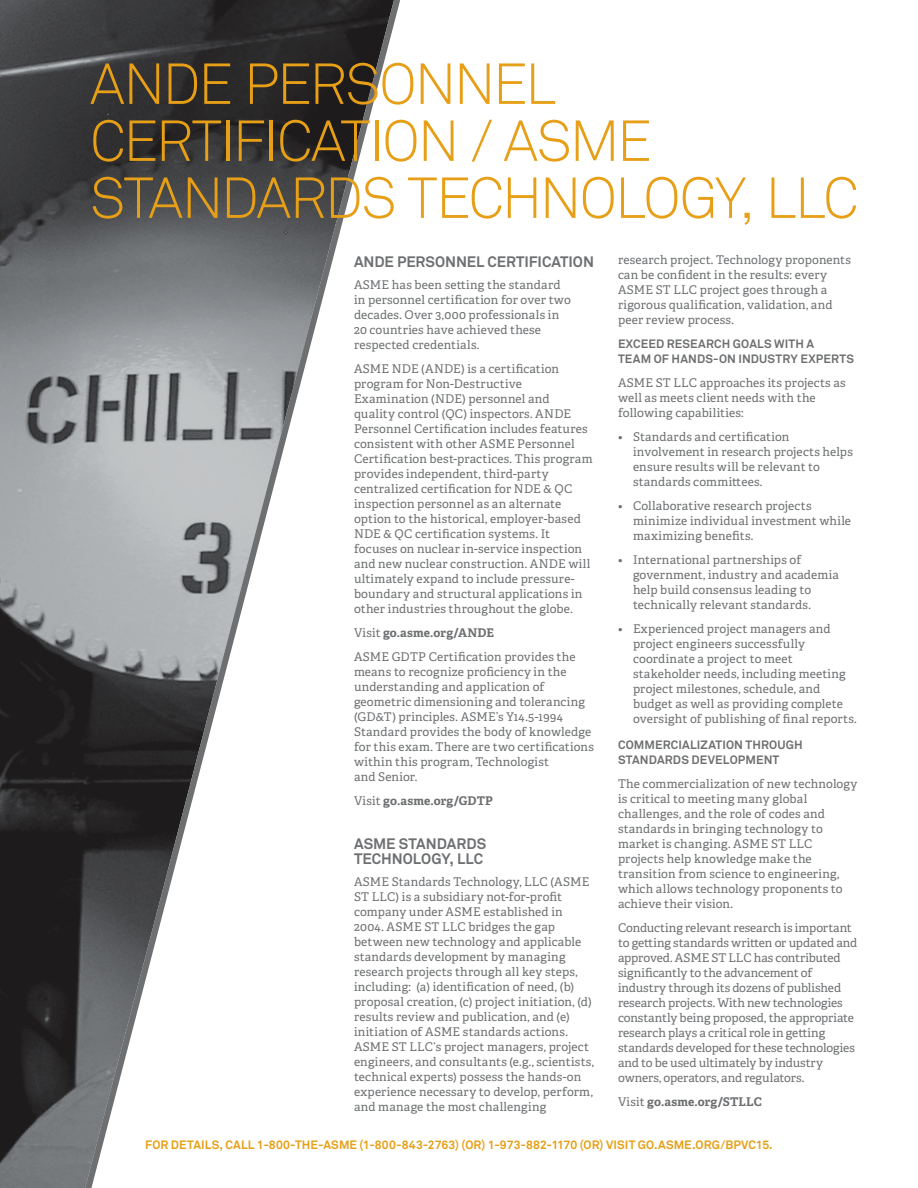
<style>
.page{position:relative;width:918px;height:1188px;background:#fff}
.page>*{position:absolute;margin:0;border:0;box-sizing:border-box;transform-origin:0 0}
.t1{font:300 57px/57px "Akkurat";letter-spacing:-.04em;color:#e69f16}
.t2{font:700 15px/15px "Akkurat";color:#6d6f71}
.t3{font:12px/15px "Adelle";letter-spacing:.01em;color:#6d6f71}
.t4{font:700 12px/15px "Akkurat";letter-spacing:.015em;color:#6d6f71}
.t5{font:700 12px "Akkurat";letter-spacing:.01em;color:#e69f16}
.t6{font:700 12px "Adelle";letter-spacing:.01em;color:#6d6f71}
.s1{font-weight:700}
.s2{font-weight:400}
</style>
<div class="page">
<svg style="left:0;top:0;width:400px;height:1188px"></svg>
<h1 class="t1" style="left:90px;top:57px;width:770px">ANDE PERSONNEL<br>CERTIFICATION / ASME<br>STANDARDS TECHNOLOGY, LLC</h1>
<p class="t2" style="left:354px;top:254px;width:242px">ANDE PERSONNEL CERTIFICATION</p>
<p class="t3" style="left:354px;top:277px;width:218px">ASME has been setting the standard in personnel certification for over two decades. Over 3,000 professionals in 20 countries have achieved these respected credentials.</p>
<p class="t3" style="left:354px;top:361px;width:240px">ASME NDE (ANDE) is a certification program for Non-Destructive Examination (NDE) personnel and quality control (QC) inspectors. ANDE Personnel Certification includes features consistent with other ASME Personnel Certification best-practices. This program provides independent, third-party centralized certification for NDE &amp; QC inspection personnel as an alternate option to the historical, employer-based NDE &amp; QC certification systems. It focuses on nuclear in-service inspection and new nuclear construction. ANDE will ultimately expand to include pressure&shy;boundary and structural applications in other industries throughout the globe.</p>
<p class="t3" style="left:354px;top:621px;width:223px;line-height:24px">Visit <span class="s1">go.asme.org/ANDE<br></span>ASME GDTP Certification provides the</p>
<p class="t3" style="left:354px;top:664px;width:241px">means to recognize proficiency in the understanding and application of geometric dimensioning and tolerancing (GD&amp;T) principles. ASME’s Y14.5-1994<br>Standard provides the body of knowledge for this exam. There are two certifications within this program, Technologist<br>and Senior.</p>
<p class="t6" style="left:354px;top:793px;width:140px"><span class="s2">Visit</span> go.asme.org/GDTP</p>
<p class="t2" style="left:354px;top:836px;width:134px">ASME STANDARDS<br>TECHNOLOGY, LLC</p>
<p class="t3" style="left:354px;top:874px;width:242px">ASME Standards Technology, LLC (ASME ST LLC) is a subsidiary not-for-profit company under ASME established in 2004. ASME ST LLC bridges the gap between new technology and applicable standards development by managing research projects through all key steps, including: (a) identification of need, (b) proposal creation, (c) project initiation, (d) results review and publication, and (e) initiation of ASME standards actions.<br>ASME ST LLC‘s project managers, project engineers, and consultants (e.g., scientists, technical experts) possess the hands-on experience necessary to develop, perform, and manage the most challenging</p>
<p class="t3" style="left:618px;top:252px;width:235px">research project. Technology proponents can be confident in the results: every ASME ST LLC project goes through a rigorous qualification, validation, and peer review process.</p>
<p class="t4" style="left:618px;top:336px;width:237px">EXCEED RESEARCH GOALS WITH A<br>TEAM OF HANDS-ON INDUSTRY EXPERTS</p>
<p class="t3" style="left:618px;top:375px;width:229px">ASME ST LLC approaches its projects as well as meets client needs with the following capabilities:</p>
<p class="t3" style="left:633px;top:429px;width:221px;text-indent:-15px">• Standards and certification involvement in research projects helps ensure results will be relevant to standards committees.</p>
<p class="t3" style="left:633px;top:498px;width:220px;text-indent:-15px">• Collaborative research projects minimize individual investment while maximizing benefits.</p>
<p class="t3" style="left:633px;top:552px;width:207px;text-indent:-15px">• International partnerships of government, industry and academia help build consensus leading to technically relevant standards.</p>
<p class="t3" style="left:633px;top:621px;width:225px;text-indent:-15px">• Experienced project managers and project engineers successfully coordinate a project to meet stakeholder needs, including meeting project milestones, schedule, and budget as well as providing complete oversight of publishing of final reports.</p>
<p class="t4" style="left:618px;top:737px;width:186px">COMMERCIALIZATION THROUGH<br>STANDARDS DEVELOPMENT</p>
<p class="t3" style="left:618px;top:776px;width:241px">The commercialization of new technology is critical to meeting many global challenges, and the role of codes and standards in bringing technology to market is changing. ASME ST LLC projects help knowledge make the transition from science to engineering, which allows technology proponents to achieve their vision.</p>
<p class="t3" style="left:618px;top:920px;width:241px">Conducting relevant research is important to getting standards written or updated and approved. ASME ST LLC has contributed significantly to the advancement of industry through its dozens of published research projects. With new technologies constantly being proposed, the appropriate research plays a critical role in getting standards developed for these technologies and to be used ultimately by industry owners, operators, and regulators.</p>
<p class="t6" style="left:618px;top:1094px;width:145px"><span class="s2">Visit</span> go.asme.org/STLLC</p>
<p class="t5" style="left:145px;top:1137px;width:629px">FOR DETAILS, CALL 1-800-THE-ASME (1-800-843-2763) (OR) 1-973-882-1170 (OR) VISIT GO.ASME.ORG/BPVC15.</p>
</div>
